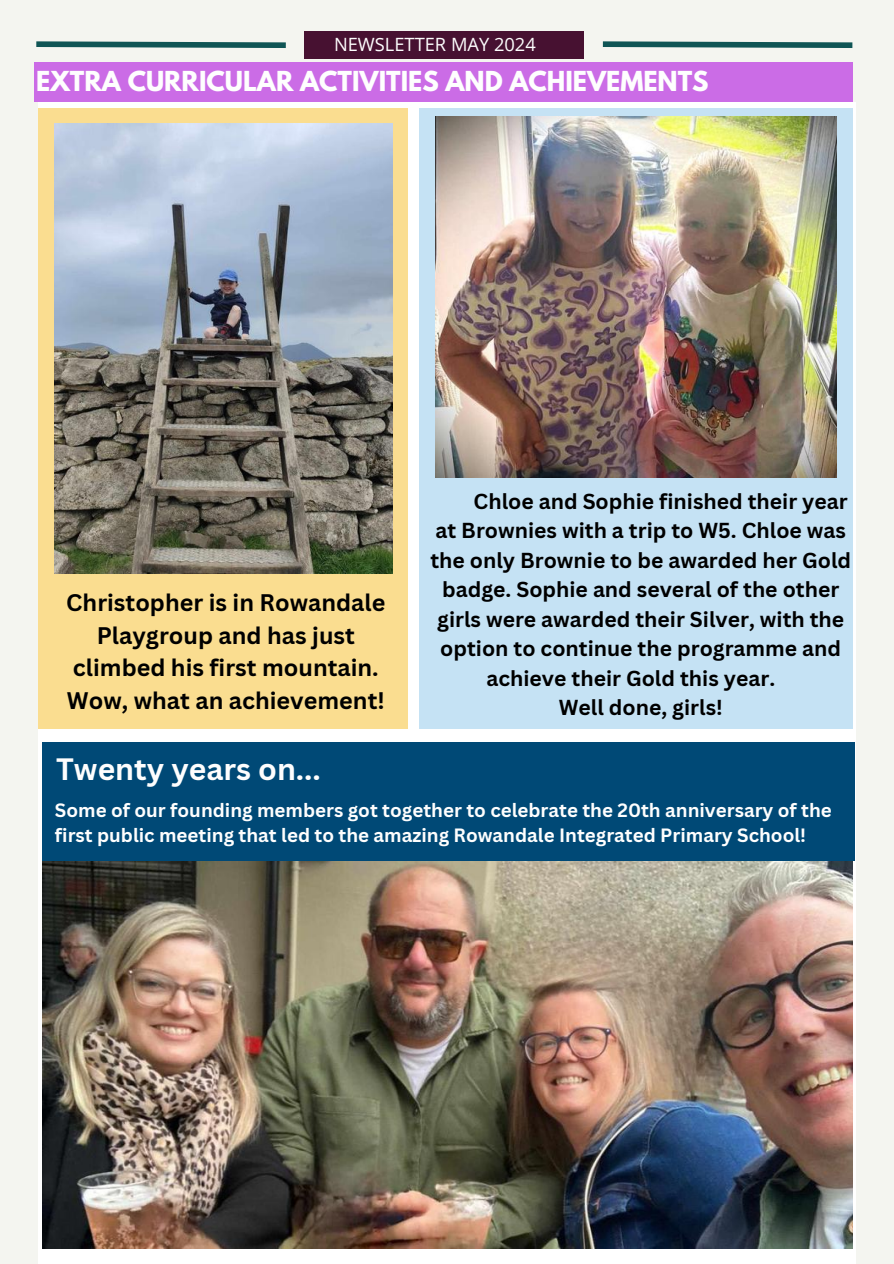
<style>
.page{position:relative;width:894px;height:1264px;background:#fff}
.page>*{position:absolute;margin:0;border:0;box-sizing:border-box;transform-origin:0 0}
.t1{font:700 30px "Canva Sans";color:#fefefe}
.t2{font:700 24.45px "League Spartan";color:#fefefe}
.t3{font:700 23.4px/32.5px "Canva Sans";color:#000;text-align:center}
.t4{font:700 21.15px "Canva Sans";color:#000}
.t5{font:700 18.75px/25.8px "Canva Sans";color:#fefefe}
.t6{font:18.3px "Open Sans";color:#fefefe}
</style>
<div class="page">
<div style="left:0;top:0;width:893px;height:1263px;background:#f4f5f0"></div>
<div style="left:39px;top:102px;width:815px;height:1161px;background:#fff"></div>
<div style="left:304px;top:31px;width:280px;height:27px;background:#471131"></div>
<svg style="left:36px;top:41px;width:250px;height:7px;background:#3b7473"></svg>
<svg style="left:602px;top:41px;width:251px;height:7px;background:#3c7473"></svg>
<div style="left:34px;top:63px;width:818px;height:39px;background:#cb6ce6"></div>
<div style="left:419px;top:109px;width:433px;height:619px;background:#c5e2f4"></div>
<div style="left:39px;top:109px;width:369px;height:619px;background:#fadd90"></div>
<img style="left:55px;top:123px;width:337px;height:450px">
<img style="left:435px;top:116px;width:400px;height:362px">
<img style="left:43px;top:861px;width:808px;height:387px">
<div style="left:43px;top:742px;width:811px;height:119px;background:#004976"></div>
<p class="t6" style="left:334px;top:32px;width:203px">NEWSLETTER MAY 2024</p>
<p class="t2" style="left:36px;top:68px;width:673px">EXTRA CURRICULAR ACTIVITIES AND ACHIEVEMENTS</p>
<p class="t3" style="left:66px;top:586px;width:320px">Christopher is in Rowandale<br>Playgroup and has just climbed his first mountain.<br>Wow, what an achievement!</p>
<p class="t4" style="left:473px;top:486px;width:375px">Chloe and Sophie finished their year</p>
<p class="t4" style="left:435px;top:515px;width:412px">at Brownies with a trip to W5. Chloe was</p>
<p class="t4" style="left:430px;top:545px;width:422px">the only Brownie to be awarded her Gold</p>
<p class="t4" style="left:442px;top:574px;width:398px">badge. Sophie and several of the other</p>
<p class="t4" style="left:437px;top:604px;width:408px">girls were awarded their Silver, with the</p>
<p class="t4" style="left:440px;top:633px;width:402px">option to continue the programme and</p>
<p class="t4" style="left:486px;top:663px;width:290px">achieve their Gold this year.</p>
<p class="t4" style="left:558px;top:692px;width:165px">Well done, girls!</p>
<h1 class="t1" style="left:56px;top:748px;width:266px">Twenty years on...</h1>
<p class="t5" style="left:55px;top:796px;width:778px">Some of our founding members got together to celebrate the 20th anniversary of the first public meeting that led to the amazing Rowandale Integrated Primary School!</p>
</div>
